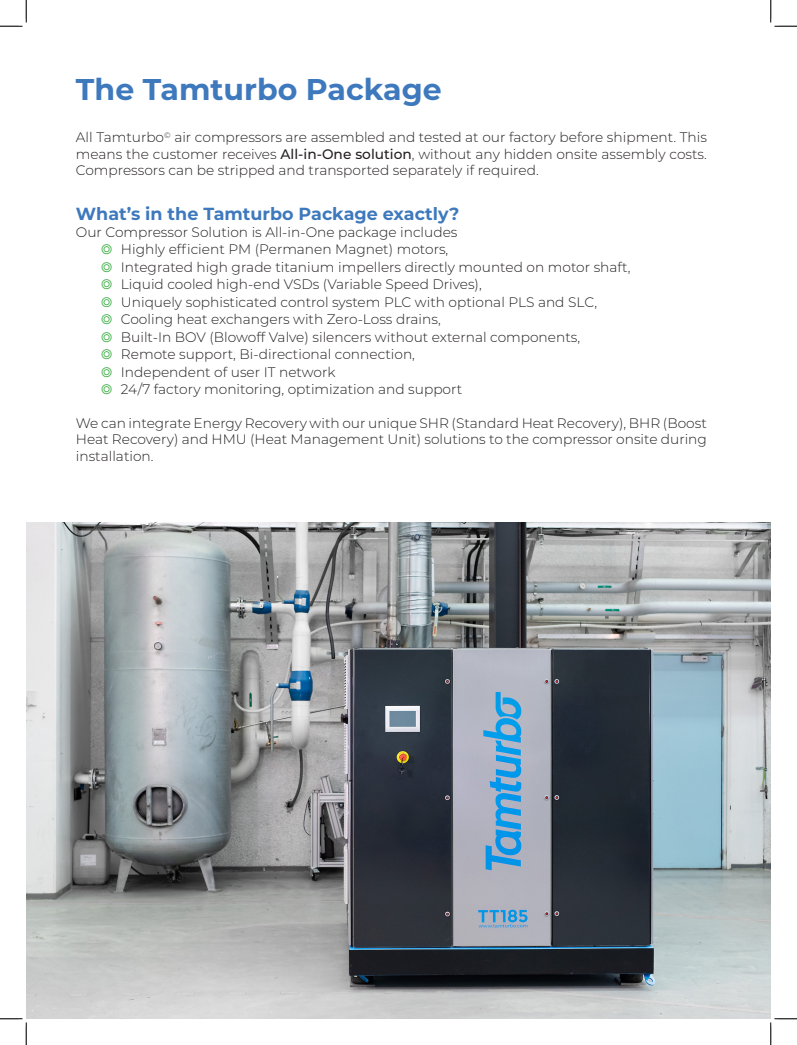
<style>
.page{position:relative;width:797px;height:1045px;background:#fff}
.page>*{position:absolute;margin:0;border:0;box-sizing:border-box;transform-origin:0 0}
.Otsikko{font:700 30px "Montserrat";color:#3e79bd}
.Väliotsikko{font:700 17.5px "Montserrat";color:#3e79bd}
.Leipäteksti{font:300 13.75px/16.5px "Montserrat";color:#231f20;text-align:justify}
.Väliotsikko-2{font:300 13.75px "Montserrat";color:#231f20}
.s1{font-weight:500}
.s2{color:#40ae49}
</style>
<div class="page">
<img style="left:26px;top:523px;width:744px;height:495px">
<svg style="left:0;top:0;width:27px;height:27px"></svg>
<svg style="left:0;top:1018px;width:27px;height:27px"></svg>
<svg style="left:770px;top:0;width:27px;height:27px"></svg>
<svg style="left:770px;top:1018px;width:27px;height:27px"></svg>
<p class="Otsikko" style="left:76px;top:68px;width:367px">The Tamturbo Package</p>
<p class="Leipäteksti" style="left:76px;top:129px;width:632px">All Tamturbo<sup>©</sup> air compressors are assembled and tested at our factory before shipment. This means the customer receives <span class="s1">All-in-One solution</span>, without any hidden onsite assembly costs.<br>Compressors can be stripped and transported separately if required.</p>
<p class="Väliotsikko" style="left:76px;top:202px;width:385px">What’s in the Tamturbo Package exactly?</p>
<p class="Väliotsikko-2" style="left:76px;top:223px;width:383px">Our Compressor Solution is All-in-One package includes</p>
<p class="Leipäteksti" style="left:101px;top:241px;width:349px"><span class="s2">◎</span> Highly efficient PM (Permanen Magnet) motors,</p>
<p class="Leipäteksti" style="left:101px;top:258px;width:531px"><span class="s2">◎</span> Integrated high grade titanium impellers directly mounted on motor shaft,</p>
<p class="Leipäteksti" style="left:101px;top:276px;width:382px"><span class="s2">◎</span> Liquid cooled high-end VSDs (Variable Speed Drives),</p>
<p class="Leipäteksti" style="left:101px;top:293px;width:498px"><span class="s2">◎</span> Uniquely sophisticated control system PLC with optional PLS and SLC,</p>
<p class="Leipäteksti" style="left:101px;top:311px;width:341px"><span class="s2">◎</span> Cooling heat exchangers with Zero-Loss drains,</p>
<p class="Leipäteksti" style="left:101px;top:328px;width:481px"><span class="s2">◎</span> Built-In BOV (Blowoff Valve) silencers without external components,</p>
<p class="Leipäteksti" style="left:101px;top:346px;width:316px"><span class="s2">◎</span> Remote support, Bi-directional connection,</p>
<p class="Leipäteksti" style="left:101px;top:363px;width:236px"><span class="s2">◎</span> Independent of user IT network</p>
<p class="Leipäteksti" style="left:101px;top:381px;width:363px"><span class="s2">◎</span> 24/7 factory monitoring, optimization and support</p>
<p class="Leipäteksti" style="left:76px;top:414px;width:632px">We can integrate Energy Recovery with our unique SHR (Standard Heat Recovery), BHR (Boost Heat Recovery) and HMU (Heat Management Unit) solutions to the compressor onsite during installation.</p>
</div>
